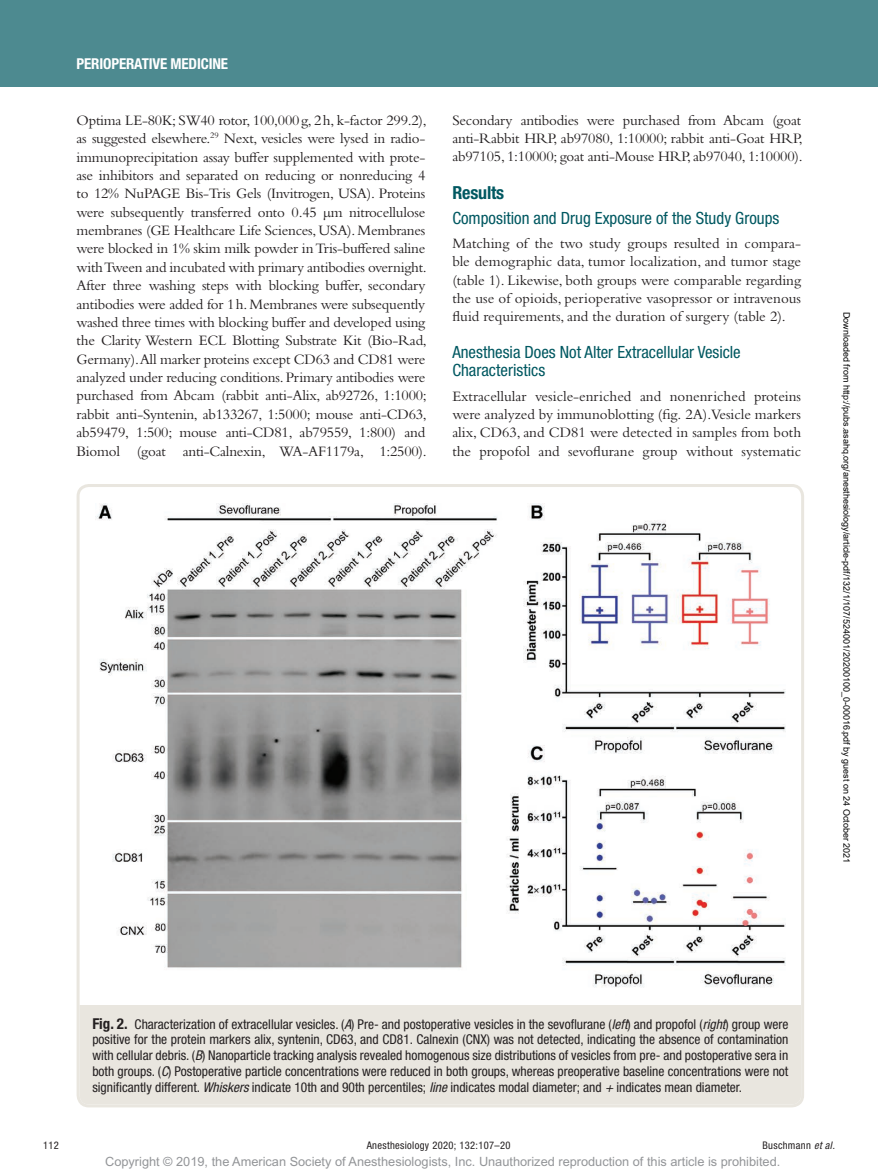
<style>
.page{position:relative;width:878px;height:1175px;background:#fff}
.page>*{position:absolute;margin:0;border:0;box-sizing:border-box;transform-origin:0 0}
.t1{font:700 condensed 18px "Helvetica Neue LT Std";color:#005861}
.t2{font:condensed 16.8px/18.1px "Helvetica Neue LT Std";color:#005861}
.t3{font:15px/18.3px "Bembo Std";letter-spacing:-.015em;color:#231f20;text-align:justify}
.t4{font:700 condensed 15px "Helvetica Neue LT Std";letter-spacing:-.01em;color:#fff}
.t5{font:condensed 13.5px/15.8px "Helvetica Neue LT Std";color:#231f20;text-align:justify}
.t6{font:12.75px "Arial MT Std";color:#939598}
.t7{font:condensed 10.5px "Helvetica Neue LT Std";letter-spacing:.03em;color:#231f20}
.t8{font:9px "Arial";color:#000}
.s1{font-weight:700;font-size:15px}
.s2{font-style:italic}
</style>
<div class="page">
<div style="left:0;top:0;width:878px;height:86px;background:#4d8a90"></div>
<img style="left:95px;top:503px;width:690px;height:485px">
<div style="left:80px;top:1005px;width:721px;height:99px;background:#e9e6df"></div>
<div style="left:77px;top:484px;width:727px;height:623px;border:3px solid #e9e6df;border-radius:11px"></div>
<p class="t4" style="left:77px;top:54px;width:153px">PERIOPERATIVE MEDICINE</p>
<p class="t3" style="left:77px;top:111px;width:352px">Optima LE-80K; SW40 rotor, 100,000g, 2h, k-factor 299.2), as suggested elsewhere.<sup>29</sup> Next, vesicles were lysed in radio&shy;immunoprecipitation assay buffer supplemented with prote&shy;ase inhibitors and separated on reducing or nonreducing 4 to 12% NuPAGE Bis-Tris Gels (Invitrogen, USA). Proteins were subsequently transferred onto 0.45 µm nitrocellulose membranes (GE Healthcare Life Sciences, USA). Membranes were blocked in 1% skim milk powder in Tris-buffered saline with Tween and incubated with primary antibodies overnight.<br>After three washing steps with blocking buffer, secondary antibodies were added for 1h. Membranes were subsequently washed three times with blocking buffer and developed using the Clarity Western ECL Blotting Substrate Kit (Bio-Rad, Germany).All marker proteins except CD63 and CD81 were analyzed under reducing conditions. Primary antibodies were purchased from Abcam (rabbit anti-Alix, ab92726, 1:1000; rabbit anti-Syntenin, ab133267, 1:5000; mouse anti-CD63, ab59479, 1:500; mouse anti-CD81, ab79559, 1:800) and Biomol (goat anti-Calnexin, WA-AF1179a, 1:2500).</p>
<p class="t3" style="left:452px;top:111px;width:352px">Secondary antibodies were purchased from Abcam (goat anti-Rabbit HRP, ab97080, 1:10000; rabbit anti-Goat HRP, ab97105, 1:10000; goat anti-Mouse HRP, ab97040, 1:10000).</p>
<p class="t1" style="left:452px;top:181px;width:53px">RESULTS</p>
<p class="t2" style="left:452px;top:208px;width:328px">Composition and Drug Exposure of the Study Groups</p>
<p class="t3" style="left:452px;top:234px;width:350px">Matching of the two study groups resulted in compara&shy;ble demographic data, tumor localization, and tumor stage (table 1). Likewise, both groups were comparable regarding the use of opioids, perioperative vasopressor or intravenous fluid requirements, and the duration of surgery (table 2).</p>
<p class="t2" style="left:452px;top:343px;width:290px">Anesthesia Does Not Alter Extracellular Vesicle<br>Characteristics</p>
<p class="t3" style="left:452px;top:387px;width:350px">Extracellular vesicle-enriched and nonenriched proteins were analyzed by immunoblotting (fig. 2A).Vesicle markers alix, CD63, and CD81 were detected in samples from both the propofol and sevoflurane group without systematic</p>
<p class="t8" style="left:850px;top:312px;width:553px;rotate:90deg">Downloaded from http://pubs.asahq.org/anesthesiology/article-pdf/132/1/107/524001/20200100_0-00016.pdf by guest on 24 October 2021</p>
<p class="t5" style="left:92px;top:1015px;width:697px"><span class="s1">FIG. 2.</span> Characterization of extracellular vesicles. (<span class="s2">A</span>) Pre- and postoperative vesicles in the sevoflurane (<span class="s2">left</span>) and propofol (<span class="s2">right</span>) group were positive for the protein markers alix, syntenin, CD63, and CD81. Calnexin (CNX) was not detected, indicating the absence of contamination with cellular debris. (<span class="s2">B</span>) Nanoparticle tracking analysis revealed homogenous size distributions of vesicles from pre- and postoperative sera in both groups. (<span class="s2">C</span>) Postoperative particle concentrations were reduced in both groups, whereas preoperative baseline concentrations were not significantly different. <span class="s2">Whiskers</span> indicate 10th and 90th percentiles; <span class="s2">line</span> indicates modal diameter; and <span class="s2">+</span> indicates mean diameter.</p>
<p class="t7" style="left:43px;top:1139px;width:17px">112</p>
<p class="t7" style="left:367px;top:1139px;width:145px">Anesthesiology 2020; 132:107–20</p>
<p class="t7" style="left:762px;top:1139px;width:74px">Buschmann <span class="s2">et al.</span></p>
<p class="t6" style="left:105px;top:1154px;width:676px">Copyright © 2019, the American Society of Anesthesiologists, Inc. Unauthorized reproduction of this article is prohibited.</p>
</div>
